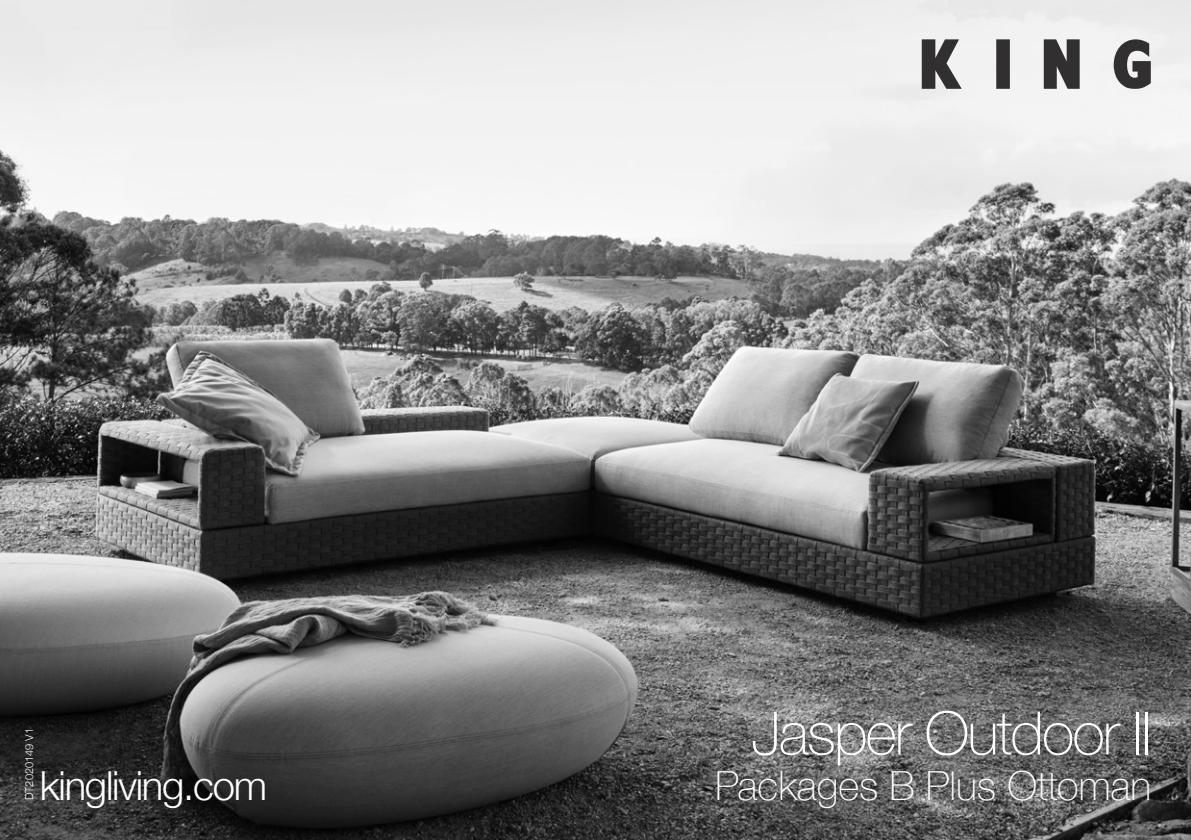
<style>
.page{position:relative;width:1191px;height:840px;background:#fff}
.page>*{position:absolute;margin:0;border:0;box-sizing:border-box;transform-origin:0 0}
.t1{font:100 60px "Helvetica Neue";letter-spacing:-.03em;color:#fff}
.t2{font:100 40px "Helvetica Neue";color:#fff}
.t3{font:300 40px "Helvetica Neue";letter-spacing:-.03em;color:#fff}
.t4{font:300 11px "Helvetica Neue";color:#fff}
</style>
<div class="page">
<img style="left:0;top:0;width:1191px;height:839px">
<svg style="left:1113px;top:39px;width:37px;height:50px"></svg>
<svg style="left:1043px;top:39px;width:36px;height:50px;background:#514f50"></svg>
<svg style="left:996px;top:39px;width:13px;height:50px"></svg>
<svg style="left:921px;top:39px;width:40px;height:50px"></svg>
<p class="t4" style="left:21px;top:799px;width:74px;rotate:-90deg">DT2020149 V1</p>
<h1 class="t1" style="left:751px;top:687px;width:401px">Jasper Outdoor II</h1>
<p class="t3" style="left:40px;top:753px;width:229px">kingliving.com</p>
<p class="t2" style="left:715px;top:755px;width:437px">Packages B Plus Ottoman</p>
</div>
